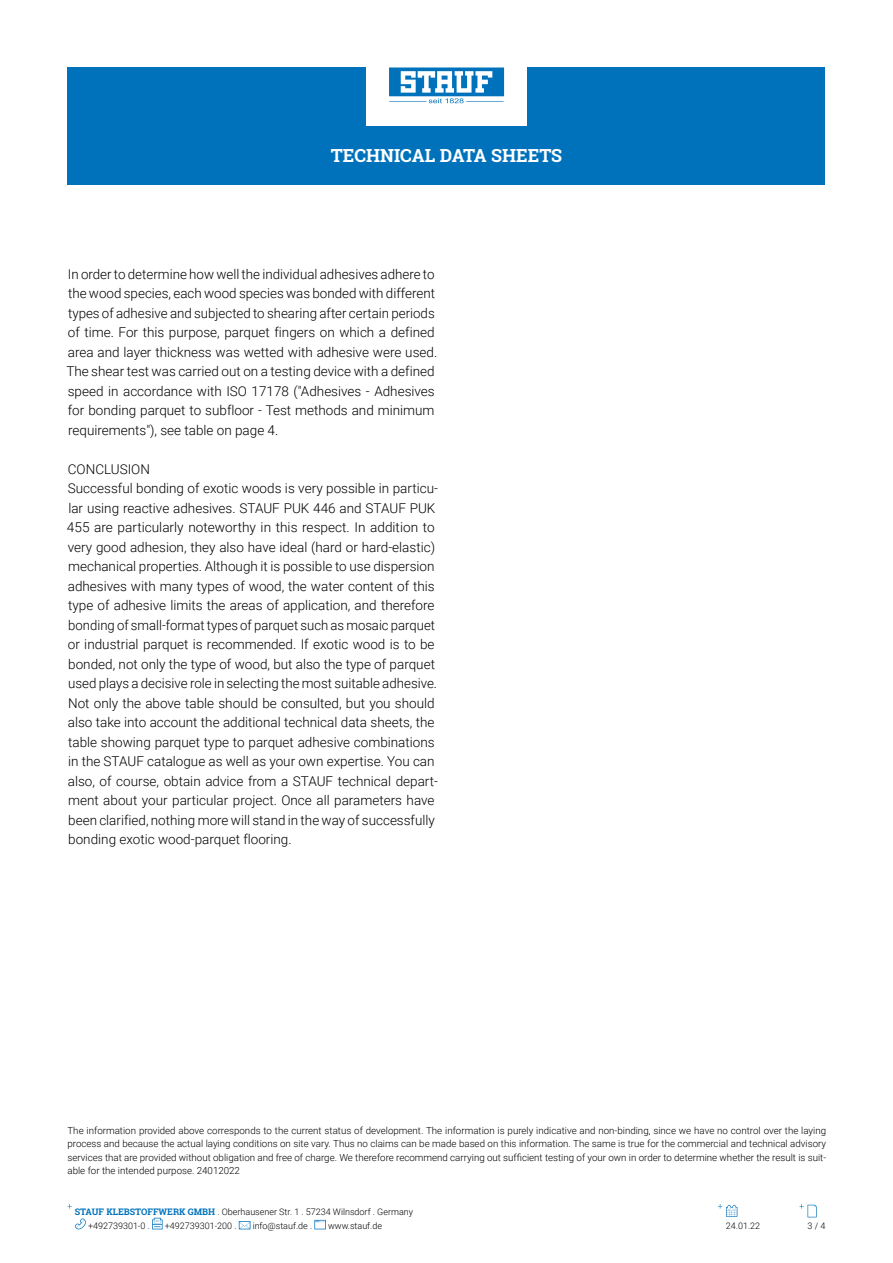
<style>
.page{position:relative;width:893px;height:1263px;background:#fff}
.page>*{position:absolute;margin:0;border:0;box-sizing:border-box;transform-origin:0 0}
.t1{font:700 18px "Roboto Slab";color:#fff}
.t2{font:300 13.5px/19.5px "Roboto";color:#000}
.t3{font:300 9.75px/13.5px "Roboto";color:#000;text-align:justify}
.t4{font:300 9px/13.5px "Roboto";color:#000}
.s1{font-family:"Roboto Slab";font-weight:700;color:#0072bc}
</style>
<div class="page">
<div style="left:67px;top:67px;width:758px;height:118px;background:#0072bc"></div>
<div style="left:366px;top:23px;width:160px;height:103px;background:#fff"></div>
<svg style="left:389px;top:68px;width:115px;height:35px"></svg>
<svg style="left:75px;top:1218px;width:11px;height:11px"></svg>
<svg style="left:152px;top:1218px;width:11px;height:11px"></svg>
<svg style="left:239px;top:1221px;width:11px;height:8px"></svg>
<svg style="left:314px;top:1220px;width:12px;height:9px"></svg>
<svg style="left:718px;top:1204px;width:19px;height:13px"></svg>
<svg style="left:799px;top:1204px;width:18px;height:13px"></svg>
<h1 class="t1" style="left:331px;top:143px;width:233px">TECHNICAL DATA SHEETS</h1>
<p class="t2" style="left:66px;top:264px;width:372px">In order to determine how well the individual adhesives adhere to the wood species, each wood species was bonded with different types of adhesive and subjected to shearing after certain periods of time. For this purpose, parquet fingers on which a defined area and layer thickness was wetted with adhesive were used.<br>The shear test was carried out on a testing device with a defined speed in accordance with ISO 17178 ("Adhesives - Adhesives for bonding parquet to subfloor - Test methods and minimum requirements"), see table on page 4.</p>
<p class="t2" style="left:67px;top:459px;width:373px">CONCLUSION<br>Successful bonding of exotic woods is very possible in particu&shy;lar using reactive adhesives. STAUF PUK 446 and STAUF PUK 455 are particularly noteworthy in this respect. In addition to very good adhesion, they also have ideal (hard or hard-elastic) mechanical properties. Although it is possible to use dispersion adhesives with many types of wood, the water content of this type of adhesive limits the areas of application, and therefore bonding of small-format types of parquet such as mosaic parquet or industrial parquet is recommended. If exotic wood is to be bonded, not only the type of wood, but also the type of parquet used plays a decisive role in selecting the most suitable adhesive.<br>Not only the above table should be consulted, but you should also take into account the additional technical data sheets, the table showing parquet type to parquet adhesive combinations in the STAUF catalogue as well as your own expertise. You can also, of course, obtain advice from a STAUF technical depart&shy;ment about your particular project. Once all parameters have been clarified, nothing more will stand in the way of successfully bonding exotic wood-parquet flooring.</p>
<p class="t3" style="left:68px;top:1123px;width:760px">The information provided above corresponds to the current status of development. The information is purely indicative and non-binding, since we have no control over the laying process and because the actual laying conditions on site vary. Thus no claims can be made based on this information. The same is true for the commercial and technical advisory services that are provided without obligation and free of charge. We therefore recommend carrying out sufficient testing of your own in order to determine whether the result is suit&shy;able for the intended purpose. 24012022</p>
<p class="t4" style="left:88px;top:1205px;width:327px;text-indent:-13px"><span class="s1">STAUF KLEBSTOFFWERK GMBH</span> . Oberhausener Str. 1 . 57234 Wilnsdorf . Germany +492739301-0 .</p>
<p class="t4" style="left:165px;top:1218px;width:73px">+492739301-200 .</p>
<p class="t4" style="left:253px;top:1218px;width:61px">info@stauf.de .</p>
<p class="t4" style="left:328px;top:1218px;width:55px">www.stauf.de</p>
<p class="t4" style="left:726px;top:1218px;width:36px">24.01.22</p>
<p class="t4" style="left:807px;top:1218px;width:19px">3 / 4</p>
</div>
